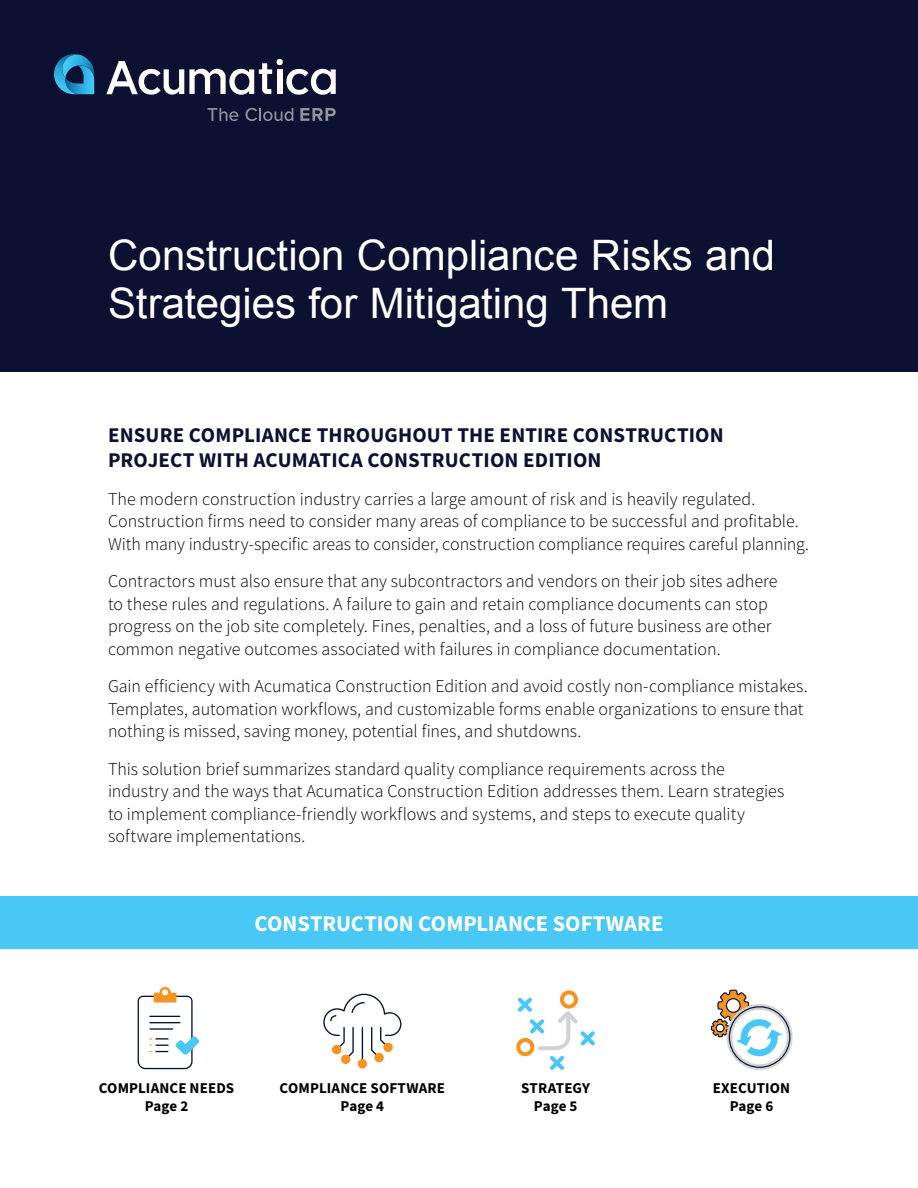
<style>
.page{position:relative;width:918px;height:1188px;background:#fff}
.page>*{position:absolute;margin:0;border:0;box-sizing:border-box;transform-origin:0 0}
.t1{font:42px/48px "Arial";color:#fff}
.t2{font:700 22.5px "Source Sans Pro";color:#fff}
.t3{font:700 21px/25.5px "Source Sans Pro";letter-spacing:.005em;color:#0d1131}
.t4{font:300 18px/22.5px "Source Sans Pro";color:#000}
.t5{font:700 15px/18px "Source Sans Pro";letter-spacing:.005em;color:#000;text-align:center}
</style>
<div class="page">
<div style="left:0;top:0;width:918px;height:372px;background:#0d1131"></div>
<div style="left:0;top:896px;width:918px;height:53px;background:#49c8f5"></div>
<svg style="left:323px;top:994px;width:78px;height:64px"></svg>
<hr style="left:362px;top:1028px;width:1px;height:32px;background:#001131">
<div style="left:333px;top:1046px;width:8px;height:8px;background:#f79421;border-radius:50%"></div>
<div style="left:332px;top:1045px;width:9px;height:9px;border:1px solid #f79421;border-radius:50%"></div>
<div style="left:342px;top:1055px;width:8px;height:8px;background:#f79421;border-radius:50%"></div>
<div style="left:341px;top:1055px;width:9px;height:9px;border:1px solid #f79421;border-radius:50%"></div>
<div style="left:384px;top:1043px;width:8px;height:8px;background:#f79421;border-radius:50%"></div>
<div style="left:383px;top:1043px;width:10px;height:9px;border:1px solid #f79421;border-radius:50%"></div>
<div style="left:375px;top:1054px;width:8px;height:8px;background:#f79421;border-radius:50%"></div>
<div style="left:374px;top:1053px;width:10px;height:9px;border:1px solid #f79421;border-radius:50%"></div>
<div style="left:358px;top:1060px;width:8px;height:8px;background:#f79421;border-radius:50%"></div>
<div style="left:358px;top:1059px;width:9px;height:9px;border:1px solid #f79421;border-radius:50%"></div>
<svg style="left:138px;top:987px;width:61px;height:82px"></svg>
<svg style="left:516px;top:990px;width:79px;height:80px"></svg>
<svg style="left:711px;top:990px;width:82px;height:80px"></svg>
<div style="left:729px;top:1006px;width:61px;height:62px;border:1px solid #0d1131;border-radius:50%"></div>
<svg style="left:106px;top:59px;width:230px;height:36px"></svg>
<svg style="left:54px;top:54px;width:40px;height:40px"></svg>
<svg style="left:300px;top:108px;width:36px;height:13px"></svg>
<svg style="left:208px;top:108px;width:30px;height:13px"></svg>
<svg style="left:246px;top:108px;width:47px;height:13px"></svg>
<h1 class="t1" style="left:108px;top:232px;width:669px">Construction Compliance Risks and<br>Strategies for Mitigating Them</h1>
<p class="t3" style="left:108px;top:422px;width:617px">ENSURE COMPLIANCE THROUGHOUT THE ENTIRE CONSTRUCTION<br>PROJECT WITH ACUMATICA CONSTRUCTION EDITION</p>
<p class="t4" style="left:108px;top:487px;width:703px">The modern construction industry carries a large amount of risk and is heavily regulated.<br>Construction firms need to consider many areas of compliance to be successful and profitable.<br>With many industry-specific areas to consider, construction compliance requires careful planning.</p>
<p class="t4" style="left:108px;top:570px;width:671px">Contractors must also ensure that any subcontractors and vendors on their job sites adhere to these rules and regulations. A failure to gain and retain compliance documents can stop progress on the job site completely. Fines, penalties, and a loss of future business are other common negative outcomes associated with failures in compliance documentation.</p>
<p class="t4" style="left:108px;top:675px;width:701px">Gain efficiency with Acumatica Construction Edition and avoid costly non-compliance mistakes.<br>Templates, automation workflows, and customizable forms enable organizations to ensure that nothing is missed, saving money, potential fines, and shutdowns.</p>
<p class="t4" style="left:108px;top:757px;width:678px">This solution brief summarizes standard quality compliance requirements across the industry and the ways that Acumatica Construction Edition addresses them. Learn strategies to implement compliance-friendly workflows and systems, and steps to execute quality software implementations.</p>
<p class="t2" style="left:255px;top:908px;width:410px">CONSTRUCTION COMPLIANCE SOFTWARE</p>
<p class="t5" style="left:99px;top:1078px;width:137px">COMPLIANCE NEEDS<br>Page 2</p>
<p class="t5" style="left:521px;top:1078px;width:71px">STRATEGY<br>Page 5</p>
<p class="t5" style="left:713px;top:1078px;width:79px">EXECUTION<br>Page 6</p>
<p class="t5" style="left:280px;top:1078px;width:167px">COMPLIANCE SOFTWARE<br>Page 4</p>
</div>
